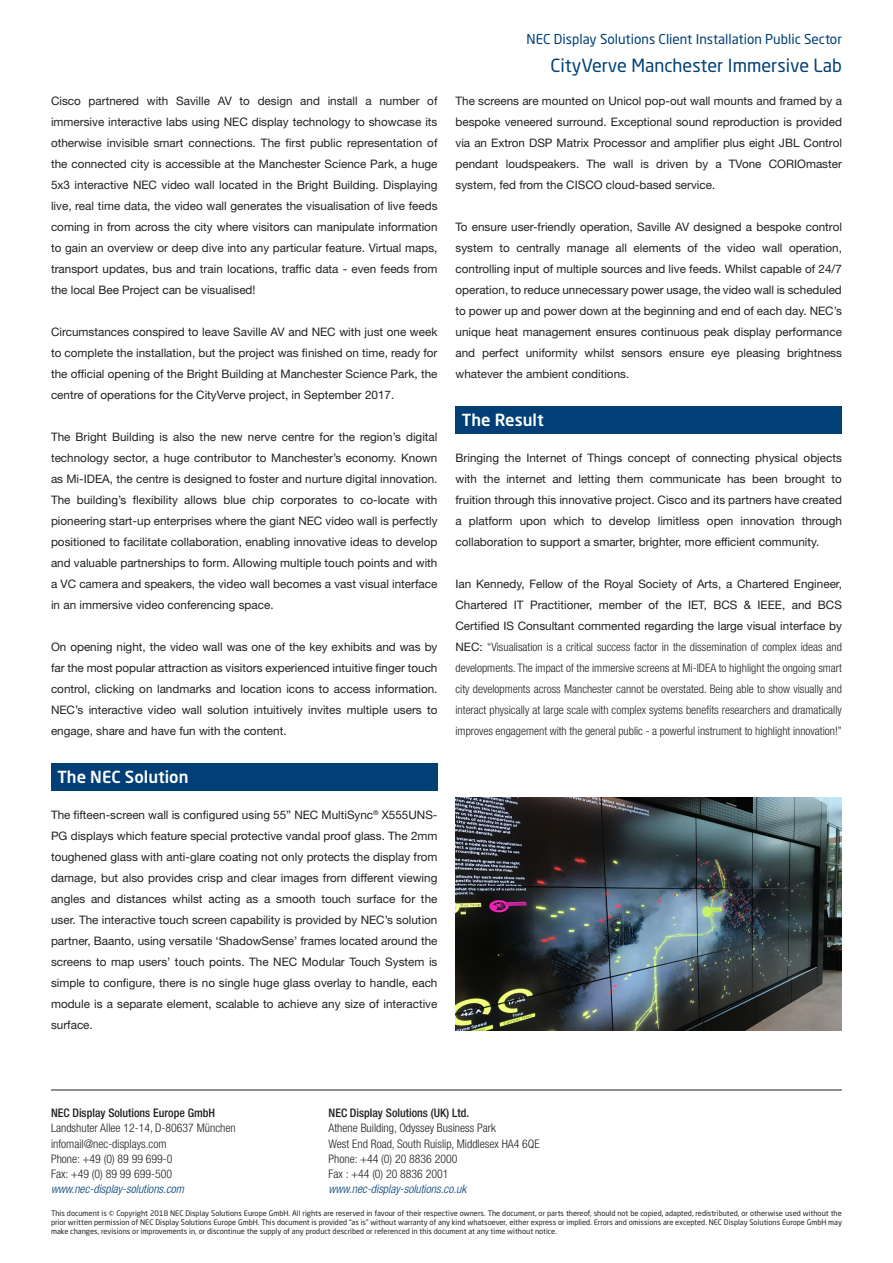
<style>
.page{position:relative;width:893px;height:1263px;background:#fff}
.page>*{position:absolute;margin:0;border:0;box-sizing:border-box;transform-origin:0 0}
.t1{font:18px "Neo Sans Pro";color:#013f76}
.t2{font:500 16.5px "Neo Sans Pro";color:#fff}
.t3{font:13.5px "Neo Sans Pro";color:#013f76}
.t4{font:300 condensed 11.85px "Helvetica Neue LT Std";color:#231f20}
.t5{font:italic 300 condensed 11.85px "Helvetica Neue LT Std";color:#013f76}
.t6{font:500 condensed 11.85px "Helvetica Neue LT Std";color:#231f20}
.t7{font:11.7px/21px "Helvetica Neue LT Std";color:#231f20;text-align:justify}
.t8{font:300 condensed 11.7px/21px "Helvetica Neue LT Std";color:#231f20;text-align:justify}
.t9{font:7.5px/9px "Neo Sans Pro";color:#231f20;text-align:justify}
.s1{font-weight:400;font-stretch:normal}
</style>
<div class="page">
<div style="left:51px;top:763px;width:386px;height:28px;background:#013f76"></div>
<div style="left:455px;top:406px;width:387px;height:28px;background:#013f76"></div>
<hr style="left:51px;top:1089px;width:791px;height:1px;background:#231f20">
<img style="left:455px;top:797px;width:387px;height:233px">
<p class="t7" style="left:51px;top:90px;width:388px">Cisco partnered with Saville AV to design and install a number of immersive interactive labs using NEC display technology to showcase its otherwise invisible smart connections. The first public representation of the connected city is accessible at the Manchester Science Park, a huge 5x3 interactive NEC video wall located in the Bright Building. Displaying live, real time data, the video wall generates the visualisation of live feeds coming in from across the city where visitors can manipulate information to gain an overview or deep dive into any particular feature. Virtual maps, transport updates, bus and train locations, traffic data - even feeds from the local Bee Project can be visualised!</p>
<p class="t7" style="left:51px;top:321px;width:388px">Circumstances conspired to leave Saville AV and NEC with just one week to complete the installation, but the project was finished on time, ready for the official opening of the Bright Building at Manchester Science Park, the centre of operations for the CityVerve project, in September 2017.</p>
<p class="t7" style="left:51px;top:426px;width:388px">The Bright Building is also the new nerve centre for the region’s digital technology sector, a huge contributor to Manchester’s economy. Known as Mi-IDEA, the centre is designed to foster and nurture digital innovation.<br>The building’s flexibility allows blue chip corporates to co-locate with pioneering start-up enterprises where the giant NEC video wall is perfectly positioned to facilitate collaboration, enabling innovative ideas to develop and valuable partnerships to form. Allowing multiple touch points and with a VC camera and speakers, the video wall becomes a vast visual interface in an immersive video conferencing space.</p>
<p class="t7" style="left:51px;top:636px;width:388px">On opening night, the video wall was one of the key exhibits and was by far the most popular attraction as visitors experienced intuitive finger touch control, clicking on landmarks and location icons to access information.<br>NEC’s interactive video wall solution intuitively invites multiple users to engage, share and have fun with the content.</p>
<p class="t2" style="left:57px;top:767px;width:133px">The NEC Solution</p>
<p class="t7" style="left:51px;top:804px;width:388px">The fifteen-screen wall is configured using 55” NEC MultiSync<sup>®</sup> X555UNS-PG displays which feature special protective vandal proof glass. The 2mm toughened glass with anti-glare coating not only protects the display from damage, but also provides crisp and clear images from different viewing angles and distances whilst acting as a smooth touch surface for the user. The interactive touch screen capability is provided by NEC’s solution partner, Baanto, using versatile ‘ShadowSense’ frames located around the screens to map users’ touch points. The NEC Modular Touch System is simple to configure, there is no single huge glass overlay to handle, each module is a separate element, scalable to achieve any size of interactive surface.</p>
<p class="t3" style="left:527px;top:31px;width:317px">NEC Display Solutions Client Installation Public Sector</p>
<p class="t1" style="left:550px;top:54px;width:293px">CityVerve Manchester Immersive Lab</p>
<p class="t7" style="left:455px;top:90px;width:388px">The screens are mounted on Unicol pop-out wall mounts and framed by a bespoke veneered surround. Exceptional sound reproduction is provided via an Extron DSP Matrix Processor and amplifier plus eight JBL Control pendant loudspeakers. The wall is driven by a TVone CORIOmaster system, fed from the CISCO cloud-based service.</p>
<p class="t7" style="left:455px;top:216px;width:388px">To ensure user-friendly operation, Saville AV designed a bespoke control system to centrally manage all elements of the video wall operation, controlling input of multiple sources and live feeds. Whilst capable of 24/7 operation, to reduce unnecessary power usage, the video wall is scheduled to power up and power down at the beginning and end of each day. NEC’s unique heat management ensures continuous peak display performance and perfect uniformity whilst sensors ensure eye pleasing brightness whatever the ambient conditions.</p>
<p class="t2" style="left:462px;top:410px;width:83px">The Result</p>
<p class="t7" style="left:455px;top:447px;width:388px">Bringing the Internet of Things concept of connecting physical objects with the internet and letting them communicate has been brought to fruition through this innovative project. Cisco and its partners have created a platform upon which to develop limitless open innovation through collaboration to support a smarter, brighter, more efficient community.</p>
<p class="t8" style="left:455px;top:573px;width:388px"><span class="s1">Ian Kennedy, Fellow of the Royal Society of Arts, a Chartered Engineer, Chartered IT Practitioner, member of the IET, BCS &amp; IEEE, and BCS Certified IS Consultant commented regarding the large visual interface by NEC:</span> “Visualisation is a critical success factor in the dissemination of complex ideas and developments. The impact of the immersive screens at Mi-IDEA to highlight the ongoing smart city developments across Manchester cannot be overstated. Being able to show visually and interact physically at large scale with complex systems benefits researchers and dramatically improves engagement with the general public - a powerful instrument to highlight innovation!”</p>
<p class="t6" style="left:51px;top:1106px;width:166px">NEC Display Solutions Europe GmbH</p>
<p class="t4" style="left:51px;top:1121px;width:186px">Landshuter Allee 12-14, D-80637 München</p>
<p class="t4" style="left:51px;top:1136px;width:117px">infomail@nec-displays.com</p>
<p class="t4" style="left:51px;top:1152px;width:123px">Phone: +49 (0) 89 99 699-0</p>
<p class="t4" style="left:51px;top:1167px;width:123px">Fax: +49 (0) 89 99 699-500</p>
<p class="t5" style="left:51px;top:1182px;width:134px">www.nec-display-solutions.com</p>
<p class="t6" style="left:329px;top:1106px;width:142px">NEC Display Solutions (UK) Ltd.</p>
<p class="t4" style="left:329px;top:1121px;width:169px">Athene Building, Odyssey Business Park</p>
<p class="t4" style="left:329px;top:1136px;width:213px">West End Road, South Ruislip, Middlesex HA4 6QE</p>
<p class="t4" style="left:329px;top:1152px;width:130px">Phone: +44 (0) 20 8836 2000</p>
<p class="t4" style="left:329px;top:1167px;width:121px">Fax : +44 (0) 20 8836 2001</p>
<p class="t5" style="left:329px;top:1182px;width:139px">www.nec-display-solutions.co.uk</p>
<p class="t9" style="left:51px;top:1208px;width:792px">This document is © Copyright 2018 NEC Display Solutions Europe GmbH. All rights are reserved in favour of their respective owners. The document, or parts thereof, should not be copied, adapted, redistributed, or otherwise used without the prior written permission of NEC Display Solutions Europe GmbH. This document is provided “as is” without warranty of any kind whatsoever, either express or implied. Errors and omissions are excepted. NEC Display Solutions Europe GmbH may make changes, revisions or improvements in, or discontinue the supply of any product described or referenced in this document at any time without notice.</p>
</div>
